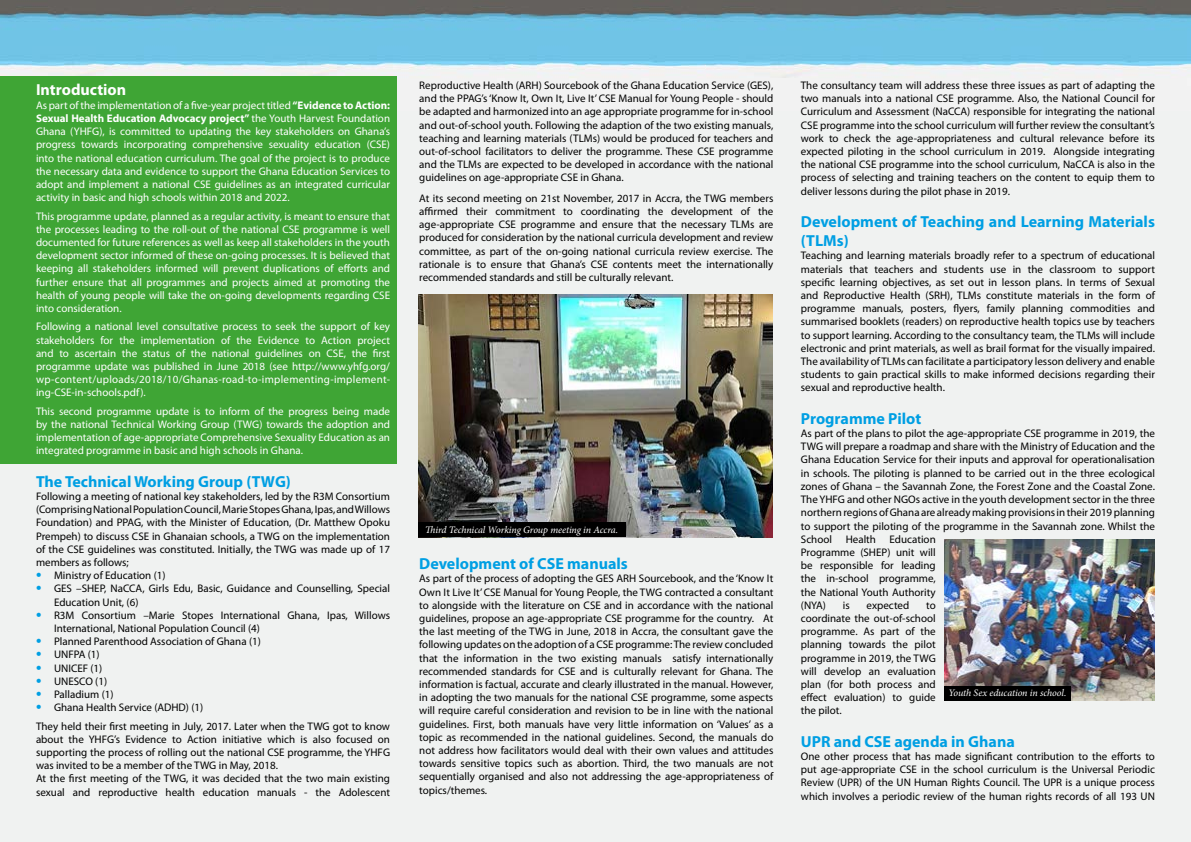
<style>
.page{position:relative;width:1191px;height:842px;background:#fff}
.page>*{position:absolute;margin:0;border:0;box-sizing:border-box;transform-origin:0 0}
.t1{font:700 16px/19.2px "Myriad Pro";color:#009fe3}
.t2{font:700 16px "Myriad Pro";color:#fff}
.t3{font:11px/13.2px "Myriad Pro";color:#000;text-align:justify}
.t4{font:11px/13.2px "Myriad Pro";color:#fff;text-align:justify}
.t5{font:italic 10px "Minion Pro";letter-spacing:-.01em;color:#fff}
.s1{font-weight:700}
.s2{font-weight:700;font-size:16px;color:#009fe3}
</style>
<div class="page">
<div style="left:0;top:76px;width:1190px;height:765px;background:#f0f2f1"></div>
<img style="left:0;top:0;width:233px;height:76px">
<img style="left:233px;top:0;width:473px;height:76px">
<div style="left:0;top:76px;width:397px;height:387px;background:#3fa535"></div>
<img style="left:706px;top:0;width:485px;height:111px">
<img style="left:418px;top:295px;width:354px;height:242px">
<div style="left:418px;top:522px;width:207px;height:15px;background:#000"></div>
<img style="left:944px;top:539px;width:211px;height:162px">
<div style="left:944px;top:686px;width:126px;height:15px;background:#000"></div>
<h1 class="t2" style="left:36px;top:80px;width:92px">Introduction</h1>
<p class="t4" style="left:36px;top:98px;width:355px">As part of the implementation of a five-year project titled <span class="s1">“Evidence to Action:<br>Sexual Health Education Advocacy project”</span> the Youth Harvest Foundation Ghana (YHFG), is committed to updating the key stakeholders on Ghana’s progress towards incorporating comprehensive sexuality education (CSE) into the national education curriculum. The goal of the project is to produce the necessary data and evidence to support the Ghana Education Services to adopt and implement a national CSE guidelines as an integrated curricular activity in basic and high schools within 2018 and 2022.</p>
<p class="t4" style="left:36px;top:209px;width:355px">This programme update, planned as a regular activity, is meant to ensure that the processes leading to the roll-out of the national CSE programme is well documented for future references as well as keep all stakeholders in the youth development sector informed of these on-going processes. It is believed that keeping all stakeholders informed will prevent duplications of efforts and further ensure that all programmes and projects aimed at promoting the health of young people will take the on-going developments regarding CSE into consideration.</p>
<p class="t4" style="left:36px;top:320px;width:355px">Following a national level consultative process to seek the support of key stakeholders for the implementation of the Evidence to Action project and to ascertain the status of the national guidelines on CSE, the first programme update was published in June 2018 (see http://www.yhfg.org/ wp-content/uploads/2018/10/Ghanas-road-to-implementing-implement&shy;ing-CSE-in-schools.pdf).</p>
<p class="t4" style="left:36px;top:404px;width:355px">This second programme update is to inform of the progress being made by the national Technical Working Group (TWG) towards the adoption and implementation of age-appropriate Comprehensive Sexuality Education as an integrated programme in basic and high schools in Ghana.</p>
<h1 class="t1" style="left:36px;top:471px;width:256px">The Technical Working Group (TWG)</h1>
<p class="t3" style="left:36px;top:489px;width:355px">Following a meeting of national key stakeholders, led by the R3M Consortium (Comprising National Population Council, Marie Stopes Ghana, Ipas, and Willows Foundation) and PPAG, with the Minister of Education, (Dr. Matthew Opoku Prempeh) to discuss CSE in Ghanaian schools, a TWG on the implementation of the CSE guidelines was constituted. Initially, the TWG was made up of 17 members as follows;</p>
<p class="t3" style="left:36px;top:569px;width:131px"><span class="s2">•</span> Ministry of Education (1)</p>
<p class="t3" style="left:54px;top:582px;width:337px;text-indent:-18px"><span class="s2">•</span> GES –SHEP, NaCCA, Girls Edu, Basic, Guidance and Counselling, Special<br>Education Unit, (6)</p>
<p class="t3" style="left:54px;top:608px;width:337px;text-indent:-18px"><span class="s2">•</span> R3M Consortium –Marie Stopes International Ghana, Ipas, Willows<br>International, National Population Council (4)</p>
<p class="t3" style="left:36px;top:635px;width:226px"><span class="s2">•</span> Planned Parenthood Association of Ghana (1)</p>
<p class="t3" style="left:36px;top:648px;width:65px"><span class="s2">•</span> UNFPA (1)</p>
<p class="t3" style="left:36px;top:661px;width:68px"><span class="s2">•</span> UNICEF (1)</p>
<p class="t3" style="left:36px;top:674px;width:73px"><span class="s2">•</span> UNESCO (1)</p>
<p class="t3" style="left:36px;top:687px;width:79px"><span class="s2">•</span> Palladium (1)</p>
<p class="t3" style="left:36px;top:698px;width:355px;line-height:18.4px"><span class="s2">•</span> Ghana Health Service (ADHD) (1)<br>They held their first meeting in July, 2017. Later when the TWG got to know</p>
<p class="t3" style="left:36px;top:732px;width:355px;text-align:left">about the YHFG’s Evidence to Action initiative which is also focused on supporting the process of rolling out the national CSE programme, the YHFG was invited to be a member of the TWG in May, 2018.<br>At the first meeting of the TWG, it was decided that the two main existing sexual and reproductive health education manuals - the Adolescent</p>
<p class="t3" style="left:419px;top:79px;width:355px">Reproductive Health (ARH) Sourcebook of the Ghana Education Service (GES), and the PPAG’s ‘Know It, Own It, Live It’ CSE Manual for Young People - should be adapted and harmonized into an age appropriate programme for in-school and out-of-school youth. Following the adaption of the two existing manuals, teaching and learning materials (TLMs) would be produced for teachers and out-of-school facilitators to deliver the programme. These CSE programme and the TLMs are expected to be developed in accordance with the national guidelines on age-appropriate CSE in Ghana.</p>
<p class="t3" style="left:419px;top:191px;width:355px">At its second meeting on 21st November, 2017 in Accra, the TWG members affirmed their commitment to coordinating the development of the age-appropriate CSE programme and ensure that the necessary TLMs are produced for consideration by the national curricula development and review committee, as part of the on-going national curricula review exercise. The rationale is to ensure that Ghana’s CSE contents meet the internationally recommended standards and still be culturally relevant.</p>
<p class="t5" style="left:425px;top:523px;width:194px">Third Technical Working Group meeting in Accra.</p>
<h1 class="t1" style="left:419px;top:554px;width:210px">Development of CSE manuals</h1>
<p class="t3" style="left:419px;top:572px;width:355px">As part of the process of adopting the GES ARH Sourcebook, and the ‘Know It Own It Live It’ CSE Manual for Young People, the TWG contracted a consultant to alongside with the literature on CSE and in accordance with the national guidelines, propose an age-appropriate CSE programme for the country. At the last meeting of the TWG in June, 2018 in Accra, the consultant gave the following updates on the adoption of a CSE programme: The review concluded that the information in the two existing manuals satisfy internationally recommended standards for CSE and is culturally relevant for Ghana. The information is factual, accurate and clearly illustrated in the manual. However, in adopting the two manuals for the national CSE programme, some aspects will require careful consideration and revision to be in line with the national guidelines. First, both manuals have very little information on ‘Values’ as a topic as recommended in the national guidelines. Second, the manuals do not address how facilitators would deal with their own values and attitudes towards sensitive topics such as abortion. Third, the two manuals are not sequentially organised and also not addressing the age-appropriateness of topics/themes.</p>
<p class="t3" style="left:801px;top:79px;width:355px">The consultancy team will address these three issues as part of adapting the two manuals into a national CSE programme. Also, the National Council for Curriculum and Assessment (NaCCA) responsible for integrating the national CSE programme into the school curriculum will further review the consultant’s work to check the age-appropriateness and cultural relevance before its expected piloting in the school curriculum in 2019. Alongside integrating the national CSE programme into the school curriculum, NaCCA is also in the process of selecting and training teachers on the content to equip them to deliver lessons during the pilot phase in 2019.</p>
<h1 class="t1" style="left:801px;top:212px;width:355px">Development of Teaching and Learning Materials (TLMs)</h1>
<p class="t3" style="left:801px;top:249px;width:356px">Teaching and learning materials broadly refer to a spectrum of educational materials that teachers and students use in the classroom to support specific learning objectives, as set out in lesson plans. In terms of Sexual and Reproductive Health (SRH), TLMs constitute materials in the form of programme manuals, posters, flyers, family planning commodities and summarised booklets (readers) on reproductive health topics use by teachers to support learning. According to the consultancy team, the TLMs will include electronic and print materials, as well as brail format for the visually impaired.<br>The availability of TLMs can facilitate a participatory lesson delivery and enable students to gain practical skills to make informed decisions regarding their sexual and reproductive health.</p>
<h1 class="t1" style="left:801px;top:408px;width:122px">Programme Pilot</h1>
<p class="t3" style="left:801px;top:427px;width:356px;text-align:left">As part of the plans to pilot the age-appropriate CSE programme in 2019, the TWG will prepare a roadmap and share with the Ministry of Education and the Ghana Education Service for their inputs and approval for operationalisation in schools. The piloting is planned to be carried out in the three ecological zones of Ghana – the Savannah Zone, the Forest Zone and the Coastal Zone.<br>The YHFG and other NGOs active in the youth development sector in the three northern regions of Ghana are already making provisions in their 2019 planning to support the piloting of the programme in the Savannah zone. Whilst the School Health Education<br>Programme (SHEP) unit will<br>be responsible for leading<br>the in-school programme,<br>the National Youth Authority<br>(NYA)</p>
<p class="t3" style="left:843px;top:598px;width:8px">is</p>
<p class="t3" style="left:866px;top:598px;width:44px">expected</p>
<p class="t3" style="left:801px;top:598px;width:136px;text-indent:125px">to coordinate the out-of-school programme. As part of the planning towards the pilot programme in 2019, the TWG will develop an evaluation plan (for both process and effect evaluation) to guide the pilot.</p>
<h1 class="t1" style="left:801px;top:731px;width:215px">UPR and CSE agenda in Ghana</h1>
<p class="t3" style="left:801px;top:749px;width:355px">One other process that has made significant contribution to the efforts to put age-appropriate CSE in the school curriculum is the Universal Periodic Review (UPR) of the UN Human Rights Council. The UPR is a unique process which involves a periodic review of the human rights records of all 193 UN</p>
<p class="t5" style="left:948px;top:686px;width:119px">Youth Sex education in school.</p>
</div>
